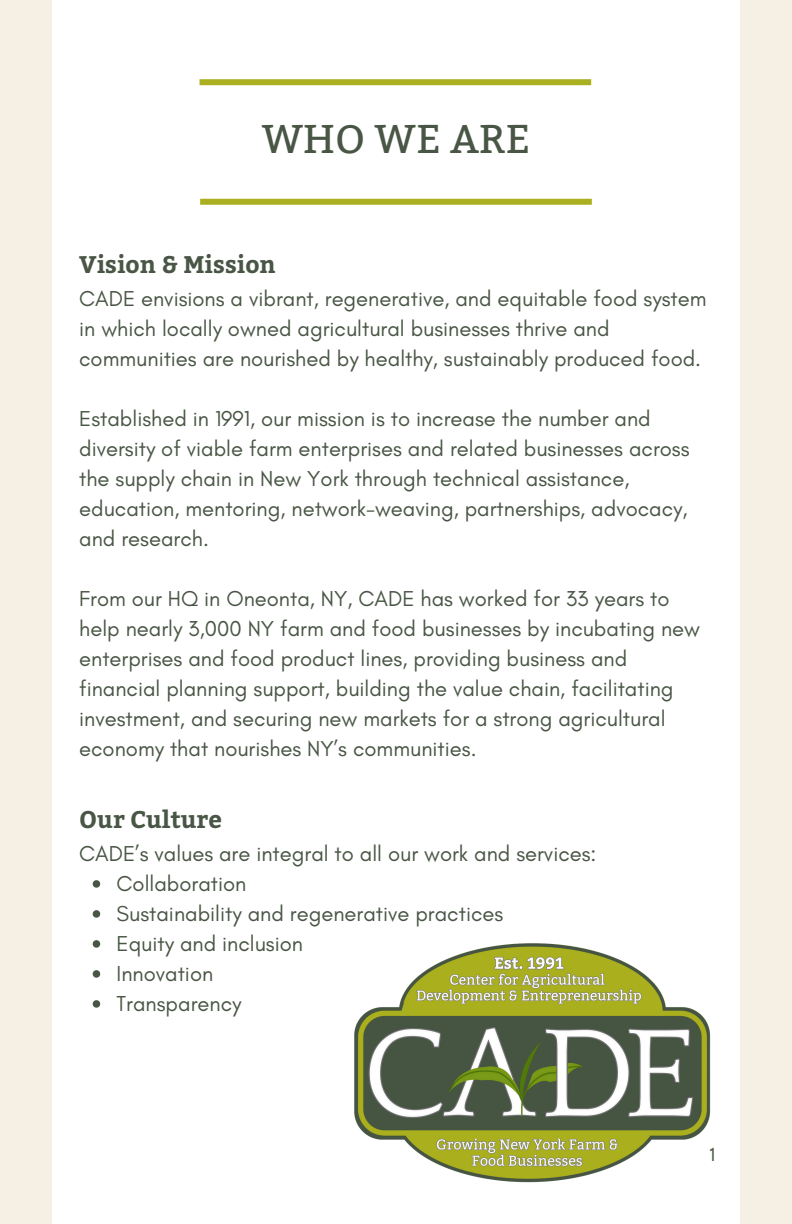
<style>
.page{position:relative;width:792px;height:1224px;background:#fff}
.page>*{position:absolute;margin:0;border:0;box-sizing:border-box;transform-origin:0 0}
.t1{font:40px "Bitter";color:#495645}
.t2{font:700 24px "Bitter";color:#495645}
.t3{font:22px/30px "Glacial Indifference";color:#495645}
.t4{font:20px "Quattrocento Sans";color:#495645}
</style>
<div class="page">
<div style="left:200px;top:79px;width:391px;height:6px;background:#abb021"></div>
<div style="left:200px;top:199px;width:392px;height:6px;background:#abb021"></div>
<img style="left:354px;top:943px;width:357px;height:240px">
<div style="left:0;top:0;width:52px;height:1224px;background:#f6efe4"></div>
<svg style="left:93px;top:880px;width:7px;height:8px"></svg>
<svg style="left:93px;top:910px;width:7px;height:8px"></svg>
<svg style="left:93px;top:940px;width:7px;height:8px"></svg>
<svg style="left:93px;top:970px;width:7px;height:8px"></svg>
<svg style="left:93px;top:1000px;width:7px;height:8px"></svg>
<div style="left:740px;top:0;width:52px;height:1224px;background:#f6efe4"></div>
<h1 class="t1" style="left:262px;top:116px;width:270px">WHO WE ARE</h1>
<p class="t2" style="left:79px;top:247px;width:198px">Vision &amp; Mission</p>
<p class="t3" style="left:79px;top:283px;width:629px">CADE envisions a vibrant, regenerative, and equitable food system in which locally owned agricultural businesses thrive and communities are nourished by healthy, sustainably produced food.</p>
<p class="t3" style="left:79px;top:403px;width:612px">Established in 1991, our mission is to increase the number and diversity of viable farm enterprises and related businesses across the supply chain in New York through technical assistance, education, mentoring, network-weaving, partnerships, advocacy, and research.</p>
<p class="t3" style="left:79px;top:583px;width:622px">From our HQ in Oneonta, NY, CADE has worked for 33 years to help nearly 3,000 NY farm and food businesses by incubating new enterprises and food product lines, providing business and financial planning support, building the value chain, facilitating investment, and securing new markets for a strong agricultural economy that nourishes NY’s communities.</p>
<p class="t2" style="left:79px;top:802px;width:144px">Our Culture</p>
<p class="t3" style="left:79px;top:838px;width:519px">CADE’s values are integral to all our work and services:</p>
<p class="t3" style="left:117px;top:868px;width:131px">Collaboration</p>
<p class="t3" style="left:117px;top:898px;width:388px">Sustainability and regenerative practices</p>
<p class="t3" style="left:117px;top:928px;width:188px">Equity and inclusion</p>
<p class="t3" style="left:117px;top:958px;width:98px">Innovation</p>
<p class="t3" style="left:117px;top:988px;width:126px">Transparency</p>
<p class="t4" style="left:710px;top:1144px;width:8px">1</p>
</div>
